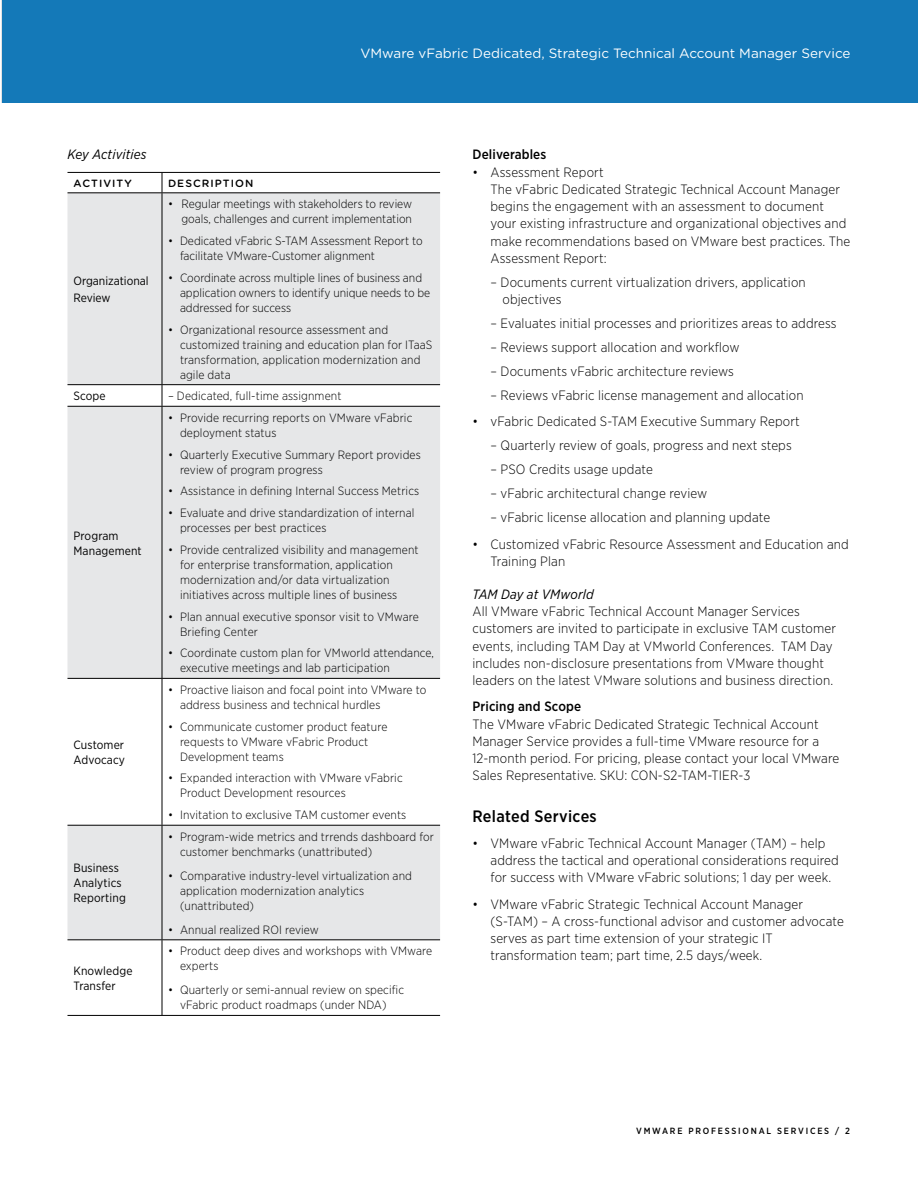
<style>
.page{position:relative;width:918px;height:1188px;background:#fff}
.page>*{position:absolute;margin:0;border:0;box-sizing:border-box;transform-origin:0 0}
.t1{font:500 16.5px "Gotham Narrow";color:#000}
.t2{font:300 13.5px/17.2px "Gotham Narrow";letter-spacing:.01em;color:#000}
.t3{font:13.5px "Gotham Rounded";color:#fff}
.t4{font:italic 13.5px "Gotham Narrow";letter-spacing:.01em;color:#000}
.t5{font:500 13.5px "Gotham Narrow";letter-spacing:.01em;color:#000}
.t6{font:300 12px/15px "Gotham Narrow";letter-spacing:.01em;color:#000}
.t7{font:12px/15px "Gotham Narrow";letter-spacing:.01em;color:#000}
.t8{font:500 10.5px "Gotham Rounded";letter-spacing:.1em;color:#000}
.t9{font:500 9px "Gotham Narrow";letter-spacing:.2em;color:#000}
</style>
<div class="page">
<div style="left:1px;top:0;width:917px;height:103px;background:#1479b8"></div>
<svg style="left:68px;top:193px;width:372px;height:746px;fill:#e6e7e8"></svg>
<svg style="left:162px;top:173px;width:1px;height:19px"></svg>
<hr style="left:162px;top:193px;width:1px;height:191px;background:#000">
<svg style="left:162px;top:385px;width:1px;height:21px"></svg>
<hr style="left:162px;top:407px;width:1px;height:271px;background:#000">
<hr style="left:162px;top:679px;width:1px;height:146px;background:#000">
<hr style="left:162px;top:826px;width:1px;height:113px;background:#000">
<hr style="left:162px;top:940px;width:1px;height:75px;background:#000">
<hr style="left:68px;top:678px;width:94px;height:1px;background:#000">
<hr style="left:162px;top:678px;width:278px;height:1px;background:#000">
<hr style="left:68px;top:406px;width:94px;height:1px;background:#000">
<hr style="left:162px;top:406px;width:278px;height:1px;background:#000">
<hr style="left:68px;top:384px;width:94px;height:1px;background:#000">
<hr style="left:162px;top:384px;width:278px;height:1px;background:#000">
<hr style="left:68px;top:172px;width:94px;height:1px;background:#000">
<hr style="left:162px;top:172px;width:278px;height:1px;background:#000">
<hr style="left:68px;top:192px;width:94px;height:1px;background:#000">
<hr style="left:162px;top:192px;width:278px;height:1px;background:#000">
<hr style="left:68px;top:825px;width:94px;height:1px;background:#000">
<hr style="left:162px;top:825px;width:278px;height:1px;background:#000">
<hr style="left:68px;top:939px;width:94px;height:1px;background:#000">
<hr style="left:162px;top:939px;width:278px;height:1px;background:#000">
<hr style="left:68px;top:1015px;width:94px;height:1px;background:#000">
<hr style="left:162px;top:1015px;width:278px;height:1px;background:#000">
<p class="t3" style="left:360px;top:44px;width:492px">VMware vFabric Dedicated, Strategic Technical Account Manager Service</p>
<p class="t4" style="left:68px;top:146px;width:81px">Key Activities</p>
<p class="t8" style="left:74px;top:176px;width:17px">Activit</p>
<p class="t8" style="left:124px;top:176px;width:9px">y</p>
<p class="t8" style="left:168px;top:176px;width:18px">Desc</p>
<p class="t8" style="left:202px;top:176px;width:51px">ri ption</p>
<p class="t7" style="left:74px;top:272px;width:77px;line-height:17.2px">Organizational<br>Review</p>
<p class="t6" style="left:168px;top:196px;width:246px;text-align:right">• Regular meetings with stakeholders to review goals, challenges and current implementation</p>
<p class="t6" style="left:180px;top:233px;width:244px;text-indent:-12px">• Dedicated vFabric S-TAM Assessment Report to facilitate VMware-Customer alignment</p>
<p class="t6" style="left:180px;top:270px;width:252px;text-indent:-12px">• Coordinate across multiple lines of business and application owners to identify unique needs to be addressed for success</p>
<p class="t6" style="left:180px;top:322px;width:254px;text-indent:-12px">• Organizational resource assessment and customized training and education plan for ITaaS transformation, application modernization and agile data</p>
<p class="t7" style="left:74px;top:388px;width:34px">Scope</p>
<p class="t6" style="left:168px;top:388px;width:175px">– Dedicated, full-time assignment</p>
<p class="t7" style="left:74px;top:528px;width:70px">Program<br>Management</p>
<p class="t7" style="left:74px;top:737px;width:53px">Customer<br>Advocacy</p>
<p class="t7" style="left:74px;top:860px;width:54px">Business<br>Analytics<br>Reporting</p>
<p class="t7" style="left:74px;top:963px;width:61px">Knowledge<br>Transfer</p>
<p class="t6" style="left:180px;top:410px;width:234px;text-indent:-12px">• Provide recurring reports on VMware vFabric deployment status</p>
<p class="t6" style="left:180px;top:447px;width:242px;text-indent:-12px">• Quarterly Executive Summary Report provides review of program progress</p>
<p class="t6" style="left:168px;top:483px;width:253px">• Assistance in defining Internal Success Metrics</p>
<p class="t6" style="left:180px;top:505px;width:236px;text-indent:-12px">• Evaluate and drive standardization of internal processes per best practices</p>
<p class="t6" style="left:180px;top:542px;width:240px;text-indent:-12px">• Provide centralized visibility and management for enterprise transformation, application modernization and/or data virtualization initiatives across multiple lines of business</p>
<p class="t6" style="left:180px;top:609px;width:240px;text-indent:-12px">• Plan annual executive sponsor visit to VMware<br>Briefing Center</p>
<p class="t6" style="left:180px;top:645px;width:256px;text-indent:-12px">• Coordinate custom plan for VMworld attendance, executive meetings and lab participation</p>
<p class="t6" style="left:180px;top:682px;width:248px;text-indent:-12px">• Proactive liaison and focal point into VMware to address business and technical hurdles</p>
<p class="t6" style="left:180px;top:719px;width:209px;text-indent:-12px">• Communicate customer product feature requests to VMware vFabric Product<br>Development teams</p>
<p class="t6" style="left:180px;top:770px;width:224px;text-indent:-12px">• Expanded interaction with VMware vFabric<br>Product Development resources</p>
<p class="t6" style="left:168px;top:807px;width:240px">• Invitation to exclusive TAM customer events</p>
<p class="t6" style="left:180px;top:829px;width:256px;text-indent:-12px">• Program-wide metrics and trrends dashboard for customer benchmarks (unattributed)</p>
<p class="t6" style="left:180px;top:868px;width:234px;text-indent:-12px">• Comparative industry-level virtualization and application modernization analytics (unattributed)</p>
<p class="t6" style="left:168px;top:922px;width:152px">• Annual realized ROI review</p>
<p class="t6" style="left:180px;top:943px;width:254px;text-indent:-12px">• Product deep dives and workshops with VMware experts</p>
<p class="t6" style="left:168px;top:982px;width:238px;text-align:center">• Quarterly or semi-annual review on specific vFabric product roadmaps (under NDA)</p>
<p class="t5" style="left:472px;top:146px;width:75px">Deliverables</p>
<p class="t2" style="left:490px;top:163px;width:361px;text-indent:-18px">• Assessment Report<br>The vFabric Dedicated Strategic Technical Account Manager begins the engagement with an assessment to document your existing infrastructure and organizational objectives and make recommendations based on VMware best practices. The Assessment Report:</p>
<p class="t2" style="left:502px;top:273px;width:305px;text-indent:-12px">– Documents current virtualization drivers, application objectives</p>
<p class="t2" style="left:490px;top:314px;width:348px">– Evaluates initial processes and prioritizes areas to address</p>
<p class="t2" style="left:490px;top:338px;width:250px">– Reviews support allocation and workflow</p>
<p class="t2" style="left:490px;top:362px;width:245px">– Documents vFabric architecture reviews</p>
<p class="t2" style="left:490px;top:386px;width:315px">– Reviews vFabric license management and allocation</p>
<p class="t2" style="left:472px;top:413px;width:329px">• vFabric Dedicated S-TAM Executive Summary Report</p>
<p class="t2" style="left:490px;top:437px;width:303px">– Quarterly review of goals, progress and next steps</p>
<p class="t2" style="left:490px;top:461px;width:164px">– PSO Credits usage update</p>
<p class="t2" style="left:490px;top:485px;width:218px">– vFabric architectural change review</p>
<p class="t2" style="left:490px;top:509px;width:281px">– vFabric license allocation and planning update</p>
<p class="t2" style="left:490px;top:535px;width:360px;text-indent:-18px">• Customized vFabric Resource Assessment and Education and<br>Training Plan</p>
<p class="t4" style="left:472px;top:586px;width:123px">TAM Day at VMworld</p>
<p class="t2" style="left:472px;top:602px;width:365px">All VMware vFabric Technical Account Manager Services customers are invited to participate in exclusive TAM customer events, including TAM Day at VMworld Conferences. TAM Day includes non-disclosure presentations from VMware thought leaders on the latest VMware solutions and business direction.</p>
<p class="t5" style="left:472px;top:698px;width:110px">Pricing and Scope</p>
<p class="t2" style="left:472px;top:715px;width:368px">The VMware vFabric Dedicated Strategic Technical Account Manager Service provides a full-time VMware resource for a 12-month period. For pricing, please contact your local VMware Sales Representative. SKU: CON-S2-TAM-TIER-3</p>
<h1 class="t1" style="left:472px;top:805px;width:126px">Related Services</h1>
<p class="t2" style="left:490px;top:834px;width:350px;text-indent:-18px">• VMware vFabric Technical Account Manager (TAM) – help address the tactical and operational considerations required for success with VMware vFabric solutions; 1 day per week.</p>
<p class="t2" style="left:490px;top:895px;width:355px;text-indent:-18px">• VMware vFabric Strategic Technical Account Manager (S-TAM) – A cross-functional advisor and customer advocate serves as part time extension of your strategic IT transformation team; part time, 2.5 days/week.</p>
<p class="t9" style="left:636px;top:1125px;width:215px">VMware pro fessio nal serv ic es / 2</p>
</div>
